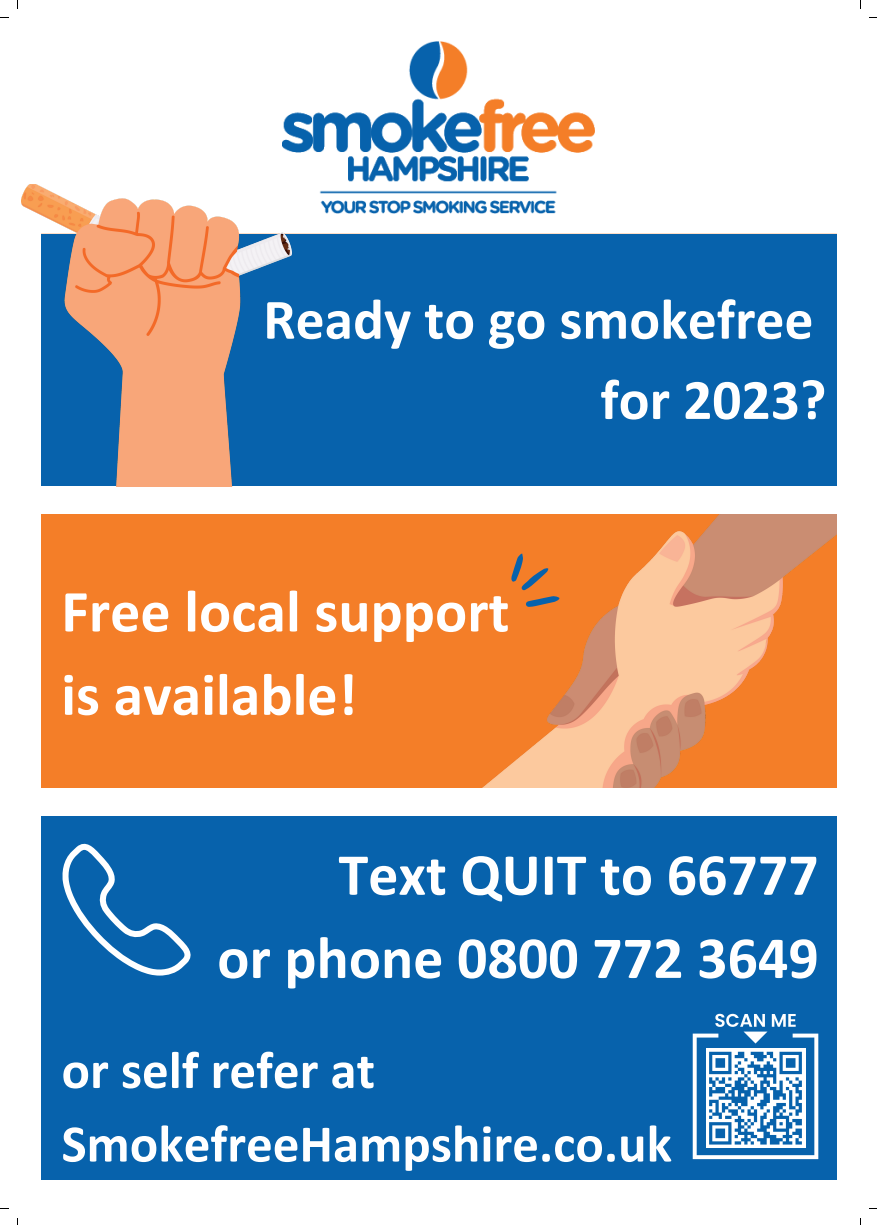
<style>
.page{position:relative;width:877px;height:1225px;background:#fff}
.page>*{position:absolute;margin:0;border:0;box-sizing:border-box;transform-origin:0 0}
.t1{font:700 60px/83.2px "Calibri";color:#fff;text-align:right}
.t2{font:700 57.5px/80.3px "Calibri";color:#fff;text-align:right}
.t3{font:700 53px/73.5px "Calibri";color:#fff}
</style>
<div class="page">
<div style="left:8px;top:8px;width:861px;height:1210px;background:#f47e28"></div>
<div style="left:14px;top:234px;width:855px;height:261px;background:#0762ac"></div>
<div style="left:8px;top:802px;width:861px;height:416px;background:#0762ac"></div>
<div style="left:8px;top:8px;width:861px;height:226px;background:#fff"></div>
<img style="left:478px;top:513px;width:359px;height:274px">
<svg style="left:511px;top:553px;width:48px;height:54px"></svg>
<div style="left:14px;top:486px;width:855px;height:27px;background:#fff"></div>
<div style="left:837px;top:20px;width:32px;height:1191px;background:#fff"></div>
<div style="left:8px;top:17px;width:32px;height:1191px;background:#fff"></div>
<div style="left:14px;top:787px;width:855px;height:28px;background:#fff"></div>
<div style="left:8px;top:1179px;width:861px;height:39px;background:#fff"></div>
<svg style="left:692px;top:1013px;width:126px;height:145px"></svg>
<svg style="left:62px;top:843px;width:129px;height:132px"></svg>
<img style="left:283px;top:41px;width:311px;height:172px">
<img style="left:22px;top:184px;width:269px;height:302px">
<p class="t2" style="left:263px;top:284px;width:564px">Ready to go smokefree for 2023?</p>
<p class="t1" style="left:61px;top:574px;width:449px;text-align:left">Free local support is available!</p>
<p class="t1" style="left:217px;top:838px;width:602px">Text QUIT to 66777<br>or phone 0800 772 3649</p>
<p class="t3" style="left:61px;top:1037px;width:611px">or self refer at<br>SmokefreeHampshire.co.uk</p>
</div>
